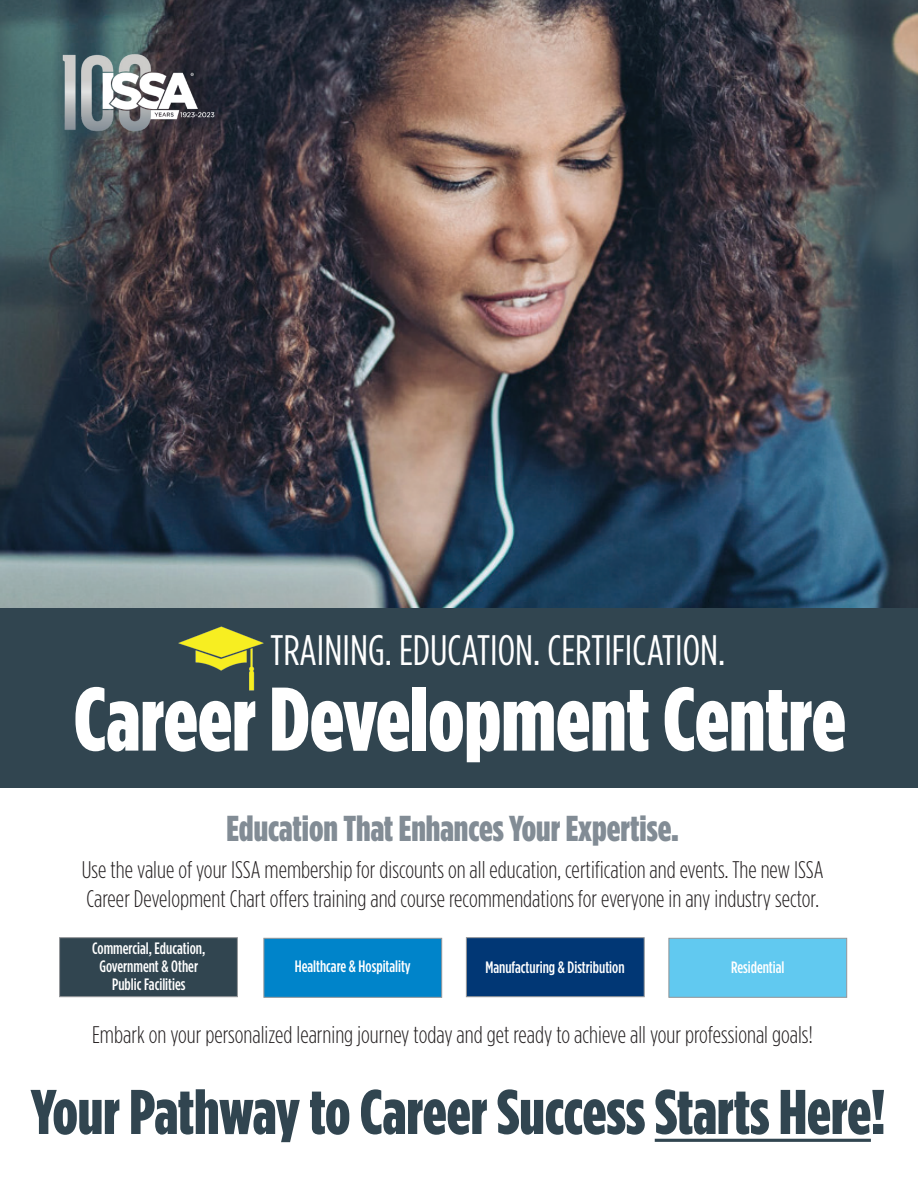
<style>
.page{position:relative;width:918px;height:1188px;background:#fff}
.page>*{position:absolute;margin:0;border:0;box-sizing:border-box;transform-origin:0 0}
.t1{font:900 90px "Gotham Condensed";color:#fff}
.t2{font:900 63px "Gotham Condensed";color:#314550}
.t3{font:42.6px "Gotham Condensed";color:#fff}
.t4{font:900 36px "Gotham Condensed";color:#828c95}
.t5{font:300 24px/28.5px "Gotham Condensed";color:#231f20}
.t6{font:500 16.5px/18px "Gotham Condensed";color:#fff;text-align:center}
</style>
<div class="page">
<img style="left:0;top:0;width:918px;height:609px">
<div style="left:0;top:609px;width:918px;height:179px;background:#314550"></div>
<img style="left:59px;top:52px;width:159px;height:80px">
<img style="left:178px;top:626px;width:86px;height:65px">
<hr style="left:655px;top:1139px;width:216px;height:3px;background:#314550">
<div style="left:59px;top:938px;width:179px;height:59px;background:#314550;border:1px solid #939598"></div>
<div style="left:466px;top:938px;width:178px;height:59px;background:#013775;border:1px solid #939598"></div>
<div style="left:264px;top:938px;width:178px;height:60px;background:#0084ca;border:1px solid #939598"></div>
<div style="left:669px;top:938px;width:178px;height:60px;background:#61c9f0;border:1px solid #939598"></div>
<h3 class="t3" style="left:271px;top:626px;width:456px">TRAINING. EDUCATION. CERTIFICATION.</h3>
<h1 class="t1" style="left:74px;top:666px;width:774px">Career Development Centre</h1>
<h3 class="t4" style="left:226px;top:807px;width:454px">Education That Enhances Your Expertise.</h3>
<p class="t5" style="left:82px;top:855px;width:743px">Use the value of your ISSA membership for discounts on all education, certification and events. The new ISSA<br>Career Development Chart offers training and course recommendations for everyone in any industry sector.</p>
<p class="t6" style="left:92px;top:939px;width:115px">Commercial, Education,<br>Government &amp; Other<br>Public Facilities</p>
<p class="t6" style="left:295px;top:957px;width:118px">Healthcare &amp; Hospitality</p>
<p class="t6" style="left:485px;top:958px;width:141px">Manufacturing &amp; Distribution</p>
<p class="t6" style="left:731px;top:958px;width:55px">Residential</p>
<p class="t5" style="left:92px;top:1021px;width:723px">Embark on your personalized learning journey today and get ready to achieve all your professional goals!</p>
<h2 class="t2" style="left:31px;top:1074px;width:856px">Your Pathway to Career Success Starts Here!</h2>
</div>
